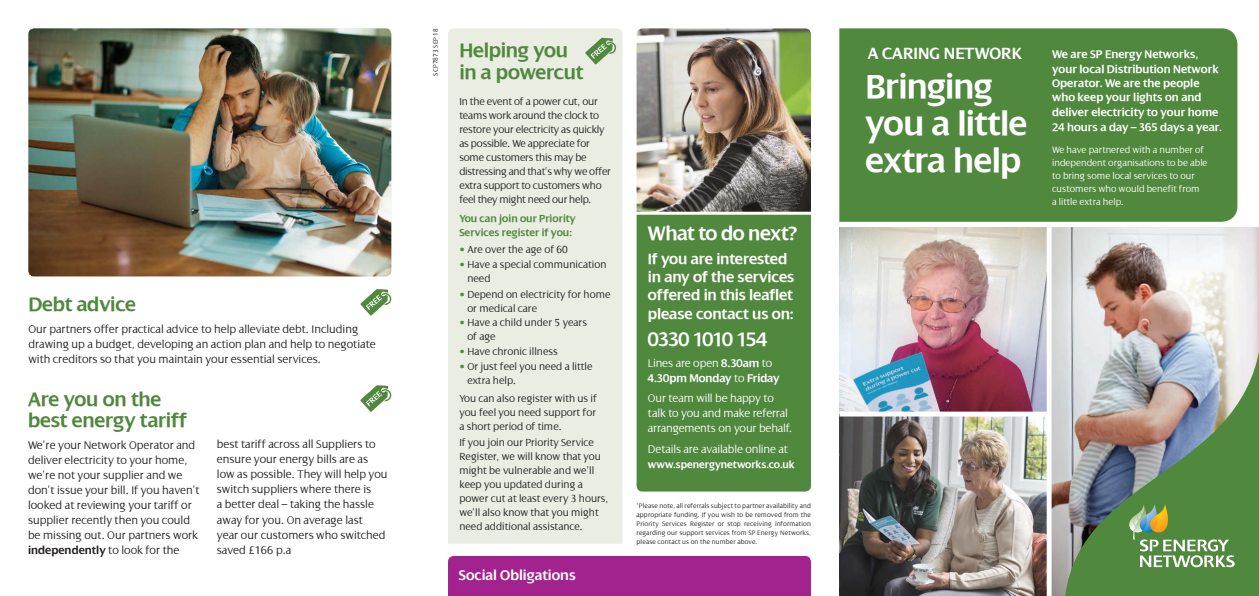
<style>
.page{position:relative;width:1259px;height:596px;background:#fff}
.page>*{position:absolute;margin:0;border:0;box-sizing:border-box;transform-origin:0 0}
.Medium_header{font:600 35.8px/37px "Dialog";letter-spacing:-.02em;color:#fff}
.t1{font:600 21px/21px "Dialog";letter-spacing:-.015em;color:#50883e}
.t2{font:600 21px "Dialog";letter-spacing:-.03em;color:#fff}
.t3{font:600 17.5px "Dialog";color:#fff}
.intro_para{font:600 16px/18.3px "Dialog";letter-spacing:-.01em;color:#fff}
.t4{font:600 15px "Dialog";color:#fff}
.No_Spacing{font:300 12px/15px "Dialog";color:#231f20}
.t5{font:600 12px/14.6px "Dialog";color:#fff}
.body{font:300 12px/15px "Dialog";letter-spacing:-.015em;color:#fff}
.t6{font:300 11px/14px "Dialog";color:#231f20}
.t7{font:600 11px/14px "Dialog";color:#52883d}
.body-2{font:600 11px "Dialog";letter-spacing:-.005em;color:#fff}
.t8{font:300 10px/13px "Dialog";color:#fff}
.body-3{font:300 7px/9px "Dialog";letter-spacing:.02em;color:#231f20;text-align:justify}
.s1{font-weight:600}
.s2{color:#52883d}
.s3{font-weight:300}
</style>
<div class="page">
<img style="left:1051px;top:227px;width:14px;height:368px">
<img style="left:1065px;top:197px;width:194px;height:398px">
<div style="left:448px;top:28px;width:174px;height:515px;background:#e9ede2"></div>
<img style="left:636px;top:28px;width:175px;height:183px">
<img style="left:839px;top:227px;width:207px;height:184px">
<img style="left:839px;top:416px;width:207px;height:179px">
<div style="left:839px;top:222px;width:420px;height:5px;background:#fff"></div>
<div style="left:839px;top:28px;width:398px;height:194px;background:#50883e"></div>
<svg style="left:1129px;top:504px;width:105px;height:63px;background:#759e61"></svg>
<div style="left:636px;top:214px;width:175px;height:277px;background:#50883e"></div>
<svg style="left:360px;top:289px;width:31px;height:26px"></svg>
<img style="left:28px;top:28px;width:363px;height:248px">
<svg style="left:360px;top:385px;width:31px;height:26px"></svg>
<div style="left:448px;top:556px;width:363px;height:39px;background:#a2238e"></div>
<svg style="left:585px;top:38px;width:31px;height:26px"></svg>
<p class="t1" style="left:28px;top:294px;width:109px">Debt advice</p>
<p class="No_Spacing" style="left:28px;top:321px;width:349px">Our partners offer practical advice to help alleviate debt. Including drawing up a budget, developing an action plan and help to negotiate with creditors so that you maintain your essential services.</p>
<p class="t1" style="left:28px;top:388px;width:160px">Are you on the best energy tariff</p>
<p class="No_Spacing" style="left:28px;top:437px;width:173px">We’re your Network Operator and deliver electricity to your home, we’re not your supplier and we don’t issue your bill. If you haven’t looked at reviewing your tariff or supplier recently then you could be missing out. Our partners work <span class="s1">independently</span> to look for the</p>
<p class="No_Spacing" style="left:217px;top:437px;width:172px">best tariff across all Suppliers to ensure your energy bills are as low as possible. They will help you switch suppliers where there is<br>a better deal – taking the hassle away for you. On average last<br>year our customers who switched saved £166 p.a</p>
<p class="body-3" style="left:431px;top:76px;width:49px;rotate:-90deg">SCP7873 SEP 18</p>
<p class="t1" style="left:459px;top:40px;width:125px">Helping you in a powercut</p>
<p class="t6" style="left:459px;top:94px;width:153px">In the event of a power cut, our teams work around the clock to restore your electricity as quickly as possible. We appreciate for some customers this may be distressing and that’s why we offer extra support to customers who feel they might need our help.</p>
<p class="t7" style="left:459px;top:212px;width:118px">You can join our Priority<br>Services register if you:</p>
<p class="t6" style="left:459px;top:242px;width:110px"><span class="s2">•</span> Are over the age of 60</p>
<p class="t6" style="left:467px;top:258px;width:141px;text-indent:-8px"><span class="s2">•</span> Have a special communication need</p>
<p class="t6" style="left:467px;top:287px;width:145px;text-indent:-8px"><span class="s2">•</span> Depend on electricity for home or medical care</p>
<p class="t6" style="left:467px;top:315px;width:121px;text-indent:-8px"><span class="s2">•</span> Have a child under 5 years of age</p>
<p class="t6" style="left:459px;top:344px;width:100px"><span class="s2">•</span> Have chronic illness</p>
<p class="t6" style="left:467px;top:359px;width:127px;text-indent:-8px"><span class="s2">•</span> Or just feel you need a little extra help.</p>
<p class="t6" style="left:459px;top:391px;width:139px;text-align:justify">You can also register with us if you feel you need support for a short period of time.</p>
<p class="t6" style="left:459px;top:434px;width:151px">If you join our Priority Service<br>Register, we will know that you might be vulnerable and we’ll keep you updated during a power cut at least every 3 hours, we’ll also know that you might need additional assistance.</p>
<p class="t4" style="left:459px;top:566px;width:118px">Social Obligations</p>
<p class="t2" style="left:648px;top:222px;width:151px">What to do next?</p>
<p class="intro_para" style="left:648px;top:250px;width:148px">If you are interested in any of the services offered in this leaflet please contact us on:</p>
<p class="t2" style="left:648px;top:327px;width:121px">0330 1010 154</p>
<p class="t5" style="left:648px;top:355px;width:133px;line-height:15px"><span class="s3">Lines are open</span> 8.30am <span class="s3">to<br></span>4.30pm Monday <span class="s3">to</span> Friday</p>
<p class="body" style="left:648px;top:390px;width:146px">Our team will be happy to talk to you and make referral arrangements on your behalf.</p>
<p class="body" style="left:648px;top:441px;width:141px">Details are available online at</p>
<p class="body-2" style="left:648px;top:458px;width:148px">www.spenergynetworks.co.uk</p>
<p class="body-3" style="left:636px;top:500px;width:176px">*Please note, all referrals subject to partner availability and appropriate funding. If you wish to be removed from the Priority Services Register or stop receiving information regarding our support services from SP Energy Networks, please contact us on the number above.</p>
<p class="t3" style="left:867px;top:43px;width:156px">A CARING NETWORK</p>
<p class="Medium_header" style="left:865px;top:68px;width:164px">Bringing you a little extra help</p>
<p class="t5" style="left:1052px;top:47px;width:171px">We are SP Energy Networks, your local Distribution Network<br>Operator. We are the people who keep your lights on and deliver electricity to your home<br>24 hours a day – 365 days a year.</p>
<p class="t8" style="left:1052px;top:143px;width:157px">We have partnered with a number of independent organisations to be able to bring some local services to our customers who would benefit from<br>a little extra help.</p>
</div>
